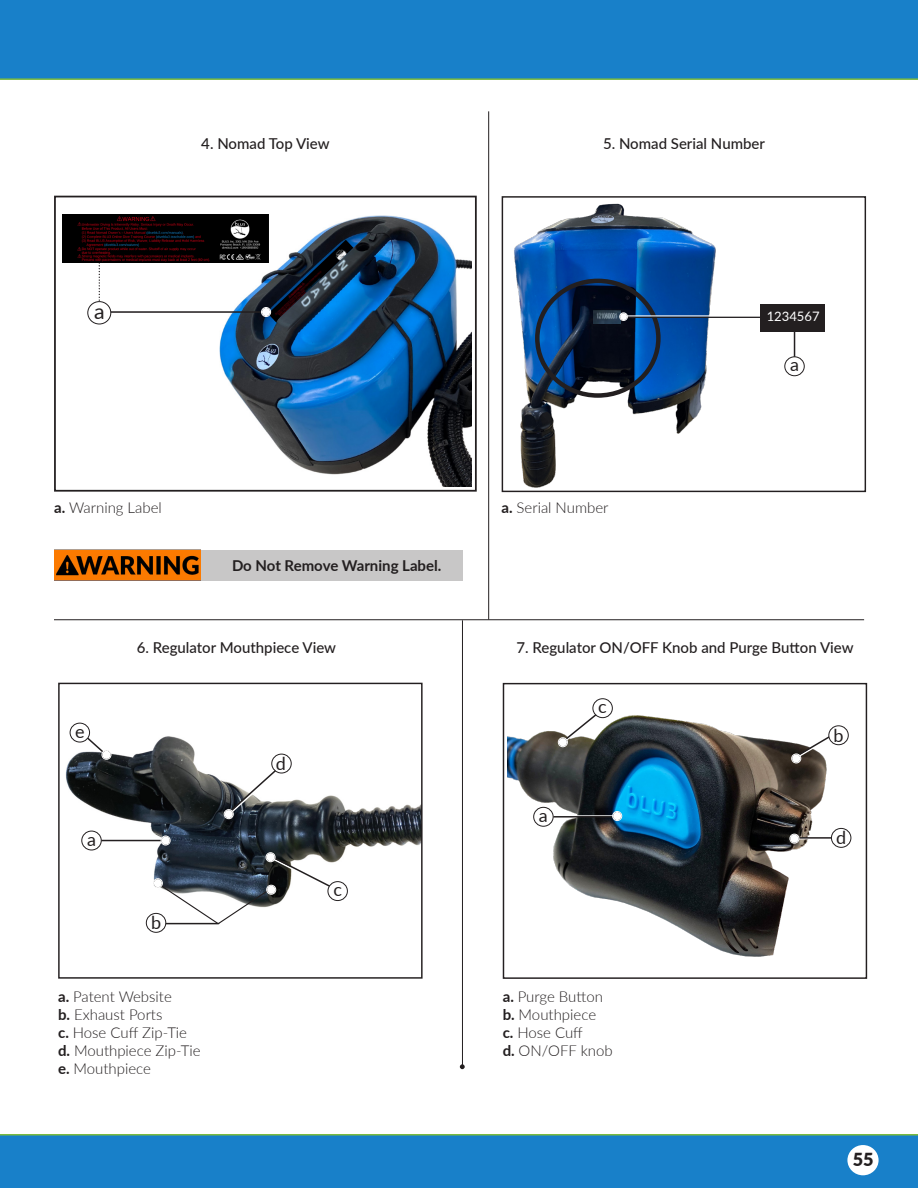
<style>
.page{position:relative;width:918px;height:1188px;background:#fff}
.page>*{position:absolute;margin:0;border:0;box-sizing:border-box;transform-origin:0 0}
.t1{font:21.3px "Lato";color:#231f20}
.t2{font:18px "Lato";color:#231f20}
.t3{font:900 18px "Lato";color:#231f20}
.t4{font:300 15px "Lato";color:#231f20}
.t5{font:500 15px "Lato";color:#231f20}
.t6{font:700 15px "Lato";color:#231f20}
.t7{font:13.05px "Lato";color:#fff}
.s1{font-weight:700}
</style>
<div class="page">
<div style="left:0;top:0;width:918px;height:80px;background:#1880c9"></div>
<div style="left:0;top:1134px;width:918px;height:54px;background:#1880c9"></div>
<div style="left:847px;top:1145px;width:32px;height:30px;background:#fff;border-radius:50%"></div>
<img style="left:213px;top:214px;width:258px;height:272px">
<img style="left:268px;top:240px;width:8px;height:83px">
<img style="left:276px;top:237px;width:99px;height:95px">
<div style="left:502px;top:196px;width:364px;height:296px;border:1px solid #231f20"></div>
<hr style="left:794px;top:329px;width:1px;height:30px;background:#231f20">
<div style="left:785px;top:357px;width:19px;height:19px;border:1px solid #231f20;border-radius:50%"></div>
<img style="left:508px;top:714px;width:321px;height:243px">
<hr style="left:488px;top:111px;width:1px;height:509px;background:#231f20">
<div style="left:54px;top:550px;width:409px;height:30px;background:#c8c7c7"></div>
<img style="left:54px;top:550px;width:147px;height:30px">
<div style="left:54px;top:196px;width:423px;height:296px;border:2px solid #231f20"></div>
<svg style="left:99px;top:263px;width:1px;height:38px"></svg>
<div style="left:503px;top:683px;width:364px;height:296px;border:1px solid #231f20"></div>
<img style="left:65px;top:722px;width:356px;height:211px">
<div style="left:58px;top:683px;width:365px;height:296px;border:1px solid #231f20"></div>
<div style="left:82px;top:831px;width:19px;height:19px;background:#fff;border-radius:50%"></div>
<div style="left:82px;top:831px;width:19px;height:19px;border:1px solid #231f20;border-radius:50%"></div>
<hr style="left:101px;top:840px;width:70px;height:1px;background:#231f20">
<hr style="left:462px;top:620px;width:1px;height:445px;background:#231f20">
<svg style="left:460px;top:1064px;width:5px;height:5px"></svg>
<div style="left:146px;top:913px;width:20px;height:19px;background:#fff;border-radius:50%"></div>
<div style="left:146px;top:913px;width:20px;height:20px;border:1px solid #231f20;border-radius:50%"></div>
<hr style="left:54px;top:619px;width:810px;height:1px;background:#231f20">
<svg style="left:84px;top:735px;width:25px;height:23px"></svg>
<div style="left:593px;top:699px;width:19px;height:19px;background:#fff;border-radius:50%"></div>
<div style="left:593px;top:699px;width:20px;height:19px;border:1px solid #231f20;border-radius:50%"></div>
<svg style="left:560px;top:713px;width:39px;height:32px"></svg>
<hr style="left:553px;top:815px;width:67px;height:2px;background:#fff">
<hr style="left:553px;top:816px;width:68px;height:2px;background:#231f20">
<div style="left:534px;top:807px;width:19px;height:19px;background:#fff;border-radius:50%"></div>
<div style="left:534px;top:807px;width:19px;height:19px;border:1px solid #231f20;border-radius:50%"></div>
<hr style="left:796px;top:837px;width:35px;height:2px;background:#231f20">
<div style="left:831px;top:828px;width:20px;height:20px;border:1px solid #231f20;border-radius:50%"></div>
<svg style="left:792px;top:734px;width:41px;height:27px"></svg>
<div style="left:829px;top:726px;width:19px;height:19px;background:#fff;border-radius:50%"></div>
<div style="left:829px;top:726px;width:19px;height:19px;border:1px solid #231f20;border-radius:50%"></div>
<img style="left:510px;top:203px;width:209px;height:290px">
<div style="left:535px;top:279px;width:126px;height:119px;border:4px solid #231f20;border-radius:50%"></div>
<hr style="left:622px;top:315px;width:155px;height:2px;background:#fff">
<hr style="left:622px;top:317px;width:155px;height:1px;background:#231f20">
<div style="left:761px;top:304px;width:64px;height:28px;background:#231f20"></div>
<hr style="left:100px;top:311px;width:169px;height:2px;background:#231f20">
<div style="left:261px;top:307px;width:10px;height:10px;border:1px solid #fff;border-radius:50%"></div>
<div style="left:262px;top:308px;width:8px;height:8px;background:#fff;border-radius:50%"></div>
<img style="left:62px;top:215px;width:207px;height:48px">
<div style="left:88px;top:302px;width:23px;height:22px;background:#fff;border-radius:50%"></div>
<div style="left:88px;top:301px;width:23px;height:23px;border:1px solid #231f20;border-radius:50%"></div>
<div style="left:790px;top:834px;width:9px;height:9px;border:1px solid #fff;border-radius:50%"></div>
<div style="left:790px;top:835px;width:8px;height:8px;background:#fff;border-radius:50%"></div>
<div style="left:613px;top:811px;width:9px;height:10px;border:1px solid #fff;border-radius:50%"></div>
<div style="left:613px;top:812px;width:8px;height:8px;background:#fff;border-radius:50%"></div>
<div style="left:792px;top:754px;width:9px;height:9px;border:1px solid #fff;border-radius:50%"></div>
<div style="left:792px;top:754px;width:8px;height:9px;background:#fff;border-radius:50%"></div>
<div style="left:558px;top:738px;width:10px;height:9px;border:1px solid #fff;border-radius:50%"></div>
<div style="left:559px;top:738px;width:8px;height:8px;background:#fff;border-radius:50%"></div>
<div style="left:161px;top:836px;width:9px;height:9px;border:1px solid #fff;border-radius:50%"></div>
<div style="left:162px;top:836px;width:8px;height:9px;background:#fff;border-radius:50%"></div>
<div style="left:102px;top:750px;width:9px;height:9px;border:1px solid #fff;border-radius:50%"></div>
<div style="left:102px;top:751px;width:9px;height:8px;background:#fff;border-radius:50%"></div>
<div style="left:70px;top:723px;width:20px;height:19px;background:#fff;border-radius:50%"></div>
<div style="left:70px;top:723px;width:20px;height:19px;border:1px solid #231f20;border-radius:50%"></div>
<svg style="left:157px;top:855px;width:183px;height:73px"></svg>
<div style="left:267px;top:885px;width:9px;height:9px;border:1px solid #fff;border-radius:50%"></div>
<div style="left:267px;top:886px;width:8px;height:8px;background:#fff;border-radius:50%"></div>
<div style="left:328px;top:882px;width:19px;height:19px;background:#fff;border-radius:50%"></div>
<div style="left:328px;top:881px;width:20px;height:20px;border:1px solid #231f20;border-radius:50%"></div>
<svg style="left:225px;top:762px;width:61px;height:55px"></svg>
<div style="left:272px;top:754px;width:19px;height:19px;background:#fff;border-radius:50%"></div>
<div style="left:272px;top:754px;width:19px;height:19px;border:1px solid #231f20;border-radius:50%"></div>
<div style="left:224px;top:810px;width:9px;height:9px;border:1px solid #fff;border-radius:50%"></div>
<div style="left:225px;top:810px;width:8px;height:8px;background:#fff;border-radius:50%"></div>
<div style="left:266px;top:853px;width:9px;height:9px;border:1px solid #fff;border-radius:50%"></div>
<div style="left:266px;top:853px;width:9px;height:8px;background:#fff;border-radius:50%"></div>
<div style="left:153px;top:879px;width:9px;height:9px;background:#f5f5f5;border-radius:50%"></div>
<div style="left:153px;top:879px;width:10px;height:9px;border:1px solid #fff;border-radius:50%"></div>
<div style="left:154px;top:879px;width:8px;height:8px;background:#fff;border-radius:50%"></div>
<img style="left:594px;top:310px;width:27px;height:13px">
<div style="left:620px;top:313px;width:7px;height:8px;border:1px solid #fff;border-radius:50%"></div>
<div style="left:620px;top:313px;width:7px;height:7px;background:#fff;border-radius:50%"></div>
<svg style="left:275px;top:315px;width:5px;height:7px"></svg>
<p class="t5" style="left:201px;top:133px;width:130px">4. Nomad Top View</p>
<p class="t5" style="left:603px;top:133px;width:163px">5. Nomad Serial Number</p>
<p class="t1" style="left:94px;top:296px;width:12px">a</p>
<p class="t7" style="left:767px;top:307px;width:54px">1234567</p>
<p class="t4" style="left:54px;top:498px;width:109px"><span class="s1">a.</span> Warning Label</p>
<p class="t6" style="left:232px;top:554px;width:211px">Do Not Remove Warning Label.</p>
<p class="t2" style="left:75px;top:718px;width:11px">e</p>
<p class="t2" style="left:87px;top:826px;width:10px">a</p>
<p class="t5" style="left:137px;top:637px;width:201px">6. Regulator Mouthpiece View</p>
<p class="t2" style="left:151px;top:910px;width:12px">b</p>
<p class="t2" style="left:276px;top:751px;width:12px">d</p>
<p class="t2" style="left:333px;top:877px;width:10px">c</p>
<p class="t4" style="left:58px;top:986px;width:115px"><span class="s1">a.</span> Patent Website</p>
<p class="t4" style="left:58px;top:1004px;width:106px"><span class="s1">b.</span> Exhaust Ports</p>
<p class="t4" style="left:58px;top:1022px;width:130px"><span class="s1">c.</span> Hose Cuff Zip-Tie</p>
<p class="t4" style="left:58px;top:1040px;width:144px"><span class="s1">d.</span> Mouthpiece Zip-Tie</p>
<p class="t4" style="left:58px;top:1058px;width:94px"><span class="s1">e.</span> Mouthpiece</p>
<p class="t4" style="left:502px;top:498px;width:108px"><span class="s1">a.</span> Serial Number</p>
<p class="t2" style="left:790px;top:352px;width:10px">a</p>
<p class="t5" style="left:517px;top:637px;width:339px">7. Regulator ON/OFF Knob and Purge Button View</p>
<p class="t2" style="left:539px;top:802px;width:10px">a</p>
<p class="t2" style="left:598px;top:694px;width:10px">c</p>
<p class="t4" style="left:503px;top:986px;width:102px"><span class="s1">a.</span> Purge Button</p>
<p class="t4" style="left:503px;top:1004px;width:95px"><span class="s1">b.</span> Mouthpiece</p>
<p class="t4" style="left:503px;top:1022px;width:82px"><span class="s1">c.</span> Hose Cuff</p>
<p class="t4" style="left:503px;top:1040px;width:112px"><span class="s1">d.</span> ON/OFF knob</p>
<p class="t2" style="left:834px;top:722px;width:12px">b</p>
<p class="t2" style="left:836px;top:825px;width:12px">d</p>
<p class="t3" style="left:853px;top:1146px;width:22px">55</p>
</div>
